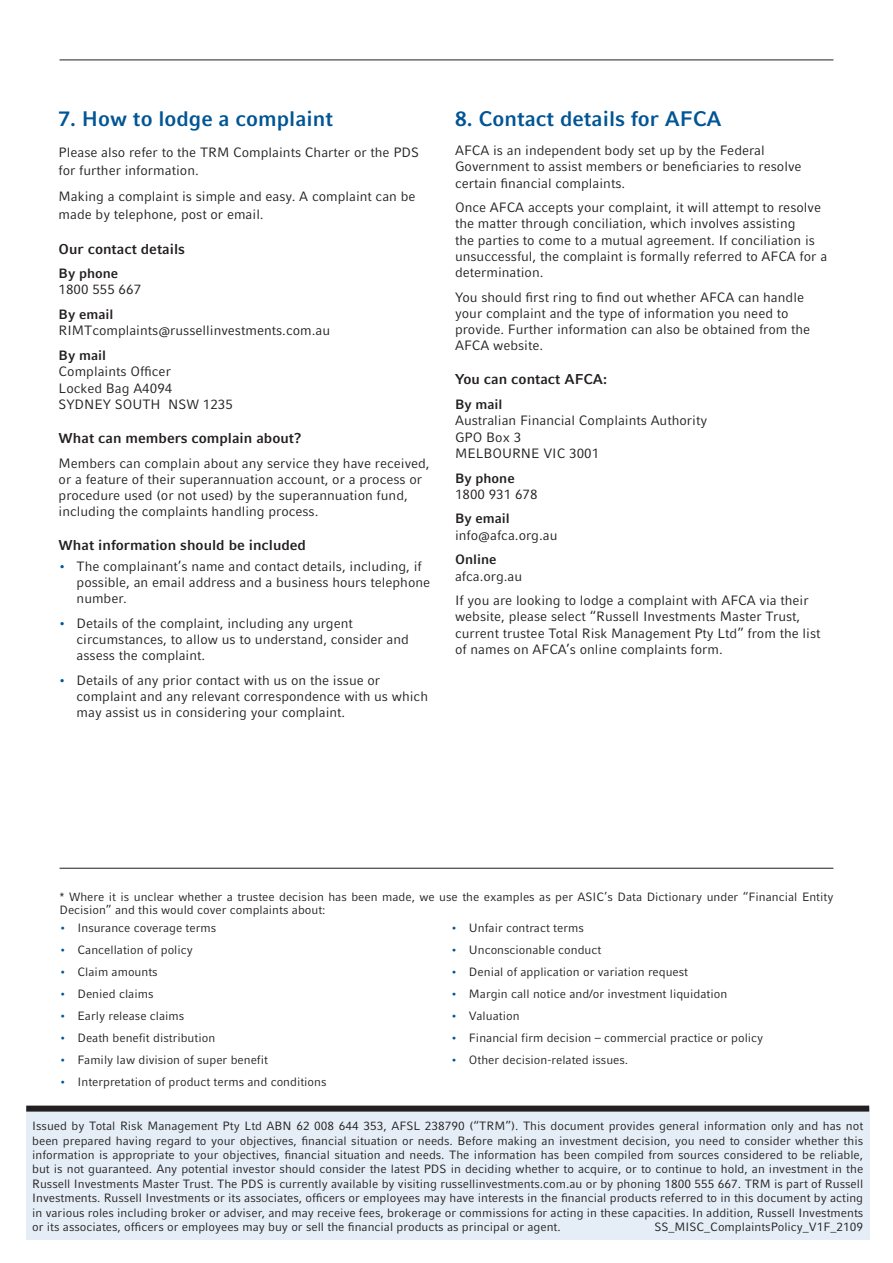
<style>
.page{position:relative;width:893px;height:1263px;background:#fff}
.page>*{position:absolute;margin:0;border:0;box-sizing:border-box;transform-origin:0 0}
.t1{font:700 21px "Compatil Fact LT Pro";color:#005595}
.t2{font:700 14.25px "Compatil Fact LT Pro";color:#231f20}
.t3{font:13.5px/16.2px "Compatil Fact LT Pro";color:#231f20}
.t4{font:700 13.5px "Compatil Fact LT Pro";color:#231f20}
.t5{font:12px/14.4px "Compatil Fact LT Pro";color:#231f20;text-align:justify}
.s1{color:#005595}
.s2{font-weight:700}
</style>
<div class="page">
<hr style="left:60px;top:60px;width:773px;height:1px;background:#231f20">
<div style="left:26px;top:1108px;width:843px;height:131px;background:#e5eef6"></div>
<div style="left:26px;top:1105px;width:843px;height:6px;background:#231f20"></div>
<hr style="left:60px;top:868px;width:773px;height:1px;background:#231f20">
<h1 class="t1" style="left:59px;top:106px;width:276px">7. How to lodge a complaint</h1>
<p class="t3" style="left:59px;top:143px;width:362px;line-height:18px">Please also refer to the TRM Complaints Charter or the PDS for further information.</p>
<p class="t3" style="left:59px;top:188px;width:358px;line-height:18px">Making a complaint is simple and easy. A complaint can be made by telephone, post or email.</p>
<p class="t2" style="left:59px;top:240px;width:128px">Our contact details</p>
<p class="t4" style="left:59px;top:266px;width:61px">By phone</p>
<p class="t3" style="left:59px;top:282px;width:84px">1800 555 667</p>
<p class="t4" style="left:59px;top:307px;width:56px">By email</p>
<p class="t3" style="left:59px;top:323px;width:273px">RIMTcomplaints@russellinvestments.com.au</p>
<p class="t4" style="left:59px;top:347px;width:49px">By mail</p>
<p class="t3" style="left:59px;top:364px;width:176px">Complaints Officer<br>Locked Bag A4094<br>SYDNEY SOUTH NSW 1235</p>
<p class="t2" style="left:59px;top:429px;width:244px">What can members complain about?</p>
<p class="t3" style="left:59px;top:455px;width:373px">Members can complain about any service they have received, or a feature of their superannuation account, or a process or procedure used (or not used) by the superannuation fund, including the complaints handling process.</p>
<p class="t2" style="left:59px;top:537px;width:249px">What information should be included</p>
<p class="t3" style="left:77px;top:558px;width:355px;text-indent:-18px"><span class="s1">•</span> The complainant’s name and contact details, including, if possible, an email address and a business hours telephone number.</p>
<p class="t3" style="left:77px;top:615px;width:334px;text-indent:-18px"><span class="s1">•</span> Details of the complaint, including any urgent circumstances, to allow us to understand, consider and assess the complaint.</p>
<p class="t3" style="left:77px;top:672px;width:353px;text-indent:-18px"><span class="s1">•</span> Details of any prior contact with us on the issue or complaint and any relevant correspondence with us which may assist us in considering your complaint.</p>
<h1 class="t1" style="left:455px;top:106px;width:268px">8. Contact details for AFCA</h1>
<p class="t3" style="left:455px;top:142px;width:348px">AFCA is an independent body set up by the Federal<br>Government to assist members or beneficiaries to resolve certain financial complaints.</p>
<p class="t3" style="left:455px;top:200px;width:374px">Once AFCA accepts your complaint, it will attempt to resolve the matter through conciliation, which involves assisting<br>the parties to come to a mutual agreement. If conciliation is unsuccessful, the complaint is formally referred to AFCA for a determination.</p>
<p class="t3" style="left:455px;top:289px;width:357px">You should first ring to find out whether AFCA can handle your complaint and the type of information you need to provide. Further information can also be obtained from the AFCA website.</p>
<p class="t2" style="left:455px;top:371px;width:154px">You can contact AFCA:</p>
<p class="t4" style="left:455px;top:397px;width:49px">By mail</p>
<p class="t3" style="left:455px;top:413px;width:254px">Australian Financial Complaints Authority<br>GPO Box 3<br>MELBOURNE VIC 3001</p>
<p class="t4" style="left:455px;top:470px;width:61px">By phone</p>
<p class="t3" style="left:455px;top:486px;width:84px">1800 931 678</p>
<p class="t4" style="left:455px;top:511px;width:56px">By email</p>
<p class="t3" style="left:455px;top:527px;width:104px">info@afca.org.au</p>
<p class="t4" style="left:455px;top:552px;width:43px">Online</p>
<p class="t3" style="left:455px;top:563px;width:355px;line-height:24.8px">afca.org.au<br>If you are looking to lodge a complaint with AFCA via their</p>
<p class="t3" style="left:455px;top:609px;width:367px">website, please select “Russell Investments Master Trust, current trustee Total Risk Management Pty Ltd” from the list of names on AFCA’s online complaints form.</p>
<p class="t5" style="left:60px;top:890px;width:775px;line-height:13.5px">* Where it is unclear whether a trustee decision has been made, we use the examples as per ASIC’s Data Dictionary under “Financial Entity<br>Decision” and this would cover complaints about:</p>
<p class="t5" style="left:60px;top:920px;width:158px"><span class="s1">•</span> Insurance coverage terms</p>
<p class="t5" style="left:60px;top:942px;width:135px"><span class="s1">•</span> Cancellation of policy</p>
<p class="t5" style="left:60px;top:964px;width:100px"><span class="s1">•</span> Claim amounts</p>
<p class="t5" style="left:60px;top:986px;width:95px"><span class="s1">•</span> Denied claims</p>
<p class="t5" style="left:60px;top:1008px;width:126px"><span class="s1">•</span> Early release claims</p>
<p class="t5" style="left:60px;top:1030px;width:157px"><span class="s1">•</span> Death benefit distribution</p>
<p class="t5" style="left:60px;top:1052px;width:210px"><span class="s1">•</span> Family law division of super benefit</p>
<p class="t5" style="left:60px;top:1074px;width:269px"><span class="s1">•</span> Interpretation of product terms and conditions</p>
<p class="t5" style="left:451px;top:920px;width:134px"><span class="s1">•</span> Unfair contract terms</p>
<p class="t5" style="left:451px;top:942px;width:152px"><span class="s1">•</span> Unconscionable conduct</p>
<p class="t5" style="left:451px;top:964px;width:239px"><span class="s1">•</span> Denial of application or variation request</p>
<p class="t5" style="left:451px;top:986px;width:278px"><span class="s1">•</span> Margin call notice and/or investment liquidation</p>
<p class="t5" style="left:451px;top:1008px;width:70px"><span class="s1">•</span> Valuation</p>
<p class="t5" style="left:451px;top:1030px;width:314px"><span class="s1">•</span> Financial firm decision – commercial practice or policy</p>
<p class="t5" style="left:451px;top:1052px;width:179px"><span class="s1">•</span> Other decision-related issues.</p>
<p class="t5" style="left:32px;top:1119px;width:833px">Issued by Total Risk Management Pty Ltd ABN 62 008 644 353, AFSL 238790 (“TRM”). This document provides general information only and has not been prepared having regard to your objectives, financial situation or needs. Before making an investment decision, you need to consider whether this information is appropriate to your objectives, financial situation and needs. The information has been compiled from sources considered to be reliable, but is not guaranteed. Any potential investor should consider the latest PDS in deciding whether to acquire, or to continue to hold, an investment in the Russell Investments Master Trust. The PDS is currently available by visiting russellinvestments.com.au or by phoning 1800 555 667. TRM is part of Russell Investments. Russell Investments or its associates, officers or employees may have interests in the financial products referred to in this document by acting in various roles including broker or adviser, and may receive fees, brokerage or commissions for acting in these capacities. In addition, Russell Investments or its associates, officers or employees may buy or sell the financial products as principal or agent.</p>
<p class="t5" style="left:654px;top:1220px;width:210px">SS_MISC_ComplaintsPolicy_V1F_2109</p>
<p class="t5" style="left:60px;top:1222px;width:260px"><span class="s2">Russell Investments /</span> Fund complaints policy</p>
<p class="t5" style="left:816px;top:1222px;width:19px">/ 3</p>
</div>
